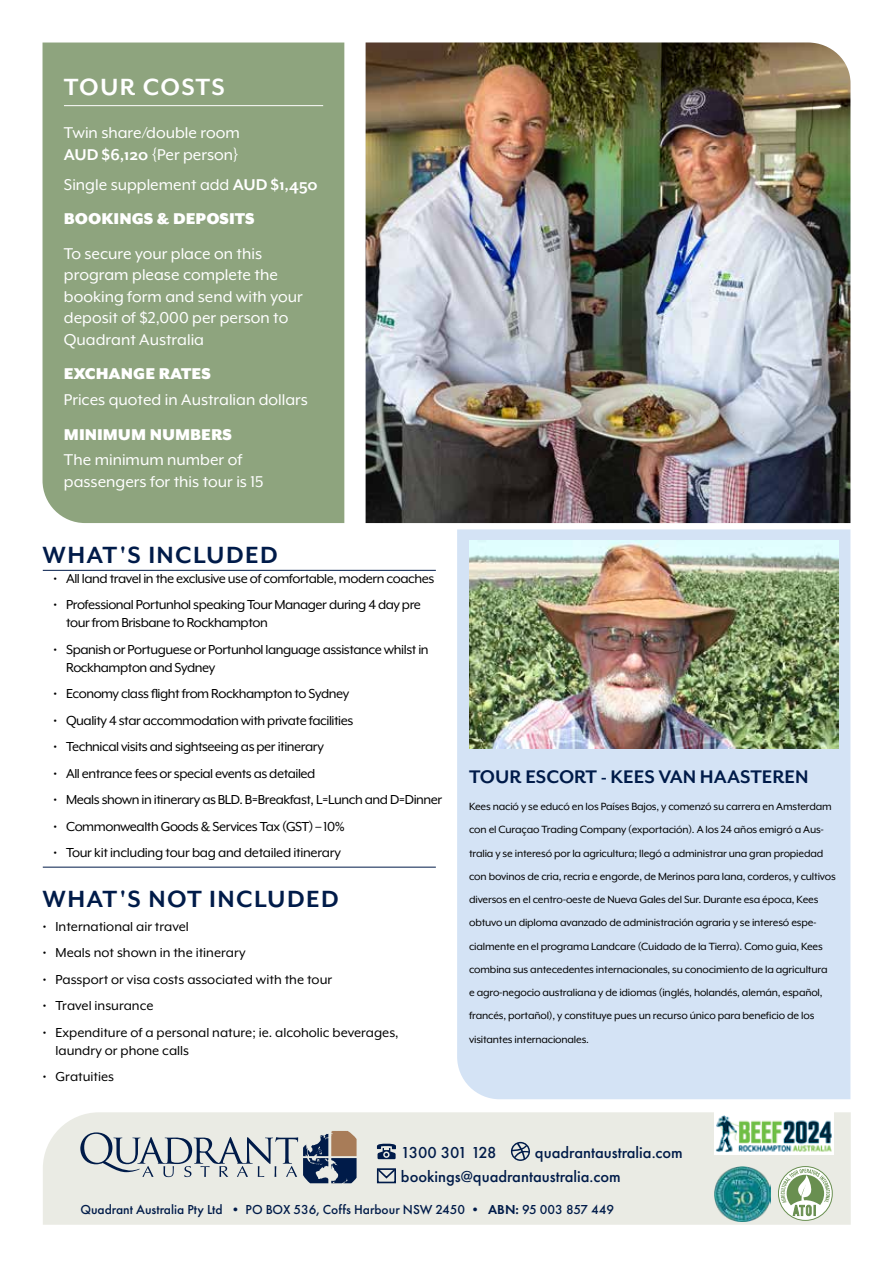
<style>
.page{position:relative;width:893px;height:1263px;background:#fff}
.page>*{position:absolute;margin:0;border:0;box-sizing:border-box;transform-origin:0 0}
.t1{font:700 27px "Mr Eaves San OT";letter-spacing:.05em;color:#001b49}
.t2{font:700 27px "Mr Eaves San OT";letter-spacing:.04em;color:#fff}
.t3{font:700 21px "Mr Eaves San OT";color:#001b49}
.t4{font:18px/21.6px "Mr Eaves XL Mod OT";color:#fff}
.t5{font:900 18px "Mr Eaves XL Mod OT";color:#fff}
.t6{font:500 16.5px "Futura PT";color:#001b49}
.t7{font:500 16.5px "Futura PT";letter-spacing:-.035em;color:#001b49}
.t8{font:15px/18px "Mr Eaves XL Mod OT";letter-spacing:-.03em;color:#000}
.t9{font:15px/18px "Mr Eaves XL Mod OT";color:#000}
.t10{font:500 13.5px "Futura PT";color:#001b49}
.t11{font:12px/23.2px "Mr Eaves XL Mod OT";letter-spacing:-.015em;color:#000}
.s1{font-family:"Mr Eaves San OT";font-weight:700}
.s2{font-weight:900}
.s3{font-weight:600}
</style>
<div class="page">
<div style="left:457px;top:529px;width:393px;height:570px;background:#d4e3f5"></div>
<img style="left:469px;top:541px;width:370px;height:207px">
<img style="left:366px;top:43px;width:484px;height:480px">
<div style="left:43px;top:43px;width:301px;height:480px;background:#8ea47e"></div>
<hr style="left:43px;top:570px;width:393px;height:1px;background:#001b49">
<hr style="left:64px;top:105px;width:259px;height:1px;background:#fff">
<hr style="left:43px;top:867px;width:393px;height:1px;background:#001b49">
<div style="left:43px;top:1112px;width:808px;height:113px;background:#eaebe4"></div>
<svg style="left:80px;top:1131px;width:277px;height:52px;background:#b4b9bc"></svg>
<div style="left:377px;top:1168px;width:19px;height:15px;border:2px solid #001b49"></div>
<svg style="left:376px;top:1167px;width:21px;height:13px"></svg>
<svg style="left:377px;top:1143px;width:19px;height:16px"></svg>
<svg style="left:511px;top:1142px;width:19px;height:19px"></svg>
<img style="left:715px;top:1166px;width:55px;height:55px">
<div style="left:778px;top:1166px;width:54px;height:54px;border:1px solid #698f50;border-radius:50%"></div>
<svg style="left:781px;top:1169px;width:49px;height:52px"></svg>
<img style="left:715px;top:1112px;width:118px;height:43px">
<h1 class="t2" style="left:64px;top:71px;width:163px">TOUR COSTS</h1>
<h3 class="t4" style="left:64px;top:122px;width:177px">Twin share/double room<br><span class="s1">AUD $6,120</span> {Per person}</h3>
<h3 class="t4" style="left:64px;top:167px;width:255px;line-height:34.3px">Single supplement add <span class="s1">AUD $1,450<br></span><span class="s2">BOOKINGS &amp; DEPOSITS</span></h3>
<h3 class="t4" style="left:64px;top:242px;width:240px">To secure your place on this program please complete the booking form and send with your deposit of $2,000 per person to<br>Quadrant Australia</h3>
<h3 class="t5" style="left:64px;top:364px;width:148px">EXCHANGE RATES</h3>
<h3 class="t4" style="left:64px;top:389px;width:246px">Prices quoted in Australian dollars</h3>
<h3 class="t5" style="left:64px;top:424px;width:170px">MINIMUM NUMBERS</h3>
<h3 class="t4" style="left:64px;top:449px;width:201px">The minimum number of passengers for this tour is 15</h3>
<h1 class="t1" style="left:43px;top:540px;width:237px">WHAT'S INCLUDED</h1>
<p class="t8" style="left:53px;top:569px;width:382px">• All land travel in the exclusive use of comfortable, modern coaches</p>
<p class="t8" style="left:66px;top:596px;width:356px;text-indent:-13px">• Professional Portunhol speaking Tour Manager during 4 day pre tour from Brisbane to Rockhampton</p>
<p class="t8" style="left:66px;top:640px;width:364px;text-indent:-13px">• Spanish or Portuguese or Portunhol language assistance whilst in<br>Rockhampton and Sydney</p>
<p class="t8" style="left:53px;top:685px;width:297px">• Economy class flight from Rockhampton to Sydney</p>
<p class="t8" style="left:53px;top:711px;width:301px">• Quality 4 star accommodation with private facilities</p>
<p class="t8" style="left:53px;top:738px;width:272px">• Technical visits and sightseeing as per itinerary</p>
<p class="t8" style="left:53px;top:764px;width:264px">• All entrance fees or special events as detailed</p>
<p class="t8" style="left:53px;top:791px;width:390px">• Meals shown in itinerary as BLD. B=Breakfast, L=Lunch and D=Dinner</p>
<p class="t8" style="left:53px;top:817px;width:293px">• Commonwealth Goods &amp; Services Tax (GST) – 10%</p>
<p class="t8" style="left:53px;top:844px;width:289px">• Tour kit including tour bag and detailed itinerary</p>
<h1 class="t1" style="left:43px;top:883px;width:298px">WHAT'S NOT INCLUDED</h1>
<p class="t9" style="left:43px;top:917px;width:148px">• International air travel</p>
<p class="t9" style="left:43px;top:943px;width:204px">• Meals not shown in the itinerary</p>
<p class="t9" style="left:43px;top:970px;width:291px">• Passport or visa costs associated with the tour</p>
<p class="t9" style="left:43px;top:996px;width:112px">• Travel insurance</p>
<p class="t9" style="left:56px;top:1023px;width:345px;text-indent:-13px">• Expenditure of a personal nature; ie. alcoholic beverages, laundry or phone calls</p>
<p class="t9" style="left:43px;top:1067px;width:73px">• Gratuities</p>
<h2 class="t3" style="left:469px;top:764px;width:341px">TOUR ESCORT - KEES VAN HAASTEREN</h2>
<p class="t11" style="left:469px;top:795px;width:368px">Kees nació y se educó en los Países Bajos, y comenzó su carrera en Amsterdam con el Curaçao Trading Company (exportación). A los 24 años emigró a Aus&shy;tralia y se interesó por la agricultura; llegó a administrar una gran propiedad con bovinos de cria, recria e engorde, de Merinos para lana, corderos, y cultivos diversos en el centro-oeste de Nueva Gales del Sur. Durante esa época, Kees obtuvo un diploma avanzado de administración agraria y se interesó espe&shy;cialmente en el programa Landcare (Cuidado de la Tierra). Como guia, Kees combina sus antecedentes internacionales, su conocimiento de la agricultura e agro-negocio australiana y de idiomas (inglés, holandés, alemán, español, francés, portañol), y constituye pues un recurso único para beneficio de los visitantes internacionales.</p>
<h3 class="t7" style="left:401px;top:1142px;width:97px">1300 301 128</h3>
<h3 class="t6" style="left:535px;top:1142px;width:149px">quadrantaustralia.com</h3>
<h3 class="t6" style="left:401px;top:1167px;width:221px">bookings@quadrantaustralia.com</h3>
<p class="t10" style="left:80px;top:1201px;width:535px">Quadrant Australia Pty Ltd • PO BOX 536, Coffs Harbour NSW 2450 • <span class="s3">ABN:</span> 95 003 857 449</p>
</div>
